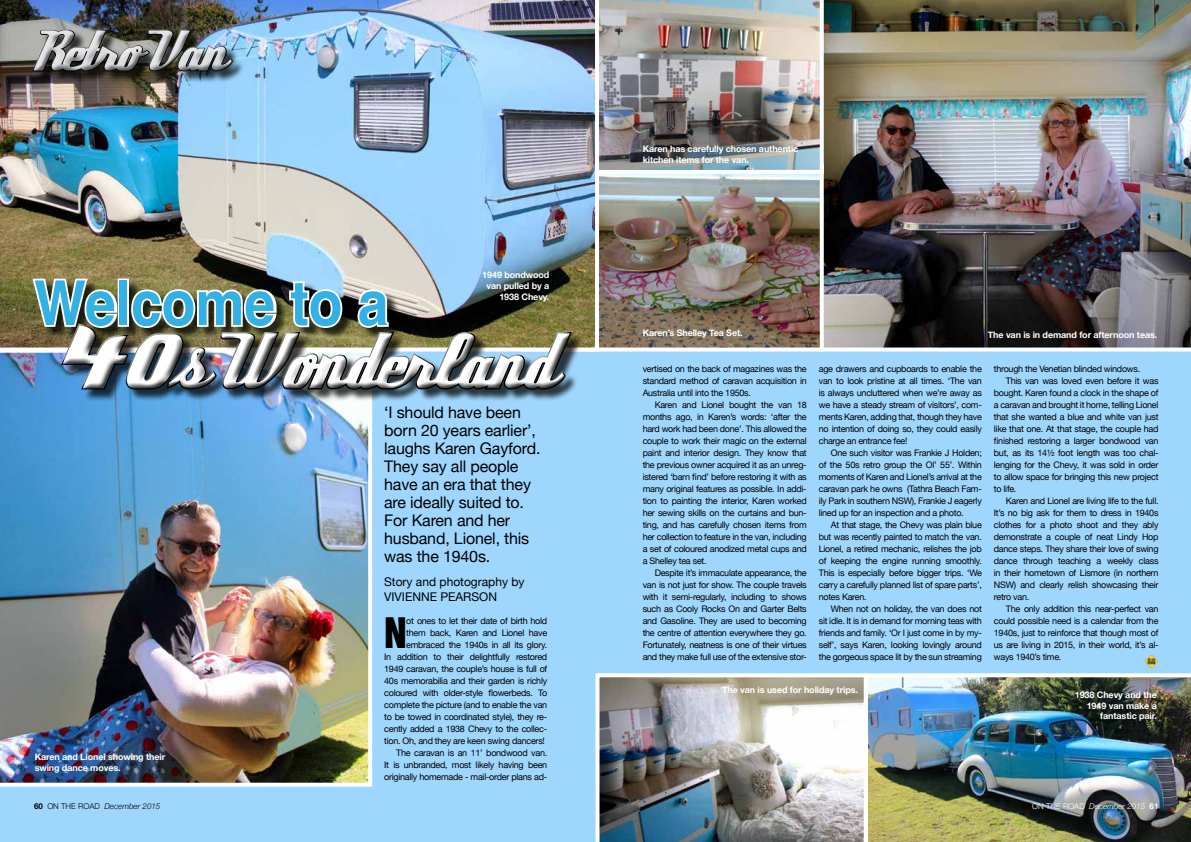
<style>
.page{position:relative;width:1191px;height:842px;background:#fff}
.page>*{position:absolute;margin:0;border:0;box-sizing:border-box;transform-origin:0 0}
.t1{font:84.4px "Deftone Stylus";color:#fff}
.t2{font:700 61.9px "Helvetica";color:#33b1e4;scale:.89 1}
.t3{font:61.5px "Deftone Stylus";letter-spacing:-.02em;color:#d9dbde}
.t4{font:900 condensed 41px "Helvetica";color:#000}
.t5{font:16px/18px "Helvetica Neue";letter-spacing:-.01em;color:#000}
.t6{font:12px/14.4px "Helvetica Neue";color:#000}
.t7{font:9px/12px "Helvetica Neue";letter-spacing:-.03em;color:#000;text-align:justify}
.t8{font:700 9px/10.8px "Helvetica Neue";letter-spacing:-.01em;color:#fff;text-align:right}
.t9{font:italic 300 8px "Helvetica Neue";color:#000}
.t10{font:italic 300 8px "Helvetica Neue";color:#fff}
.s1{font-weight:700;font-style:normal}
.s2{font-style:normal}
</style>
<div class="page">
<div style="left:0;top:349px;width:1191px;height:493px;background:#9fd6fd"></div>
<img style="left:867px;top:673px;width:324px;height:169px">
<img style="left:595px;top:673px;width:272px;height:169px">
<img style="left:823px;top:0;width:368px;height:351px">
<img style="left:599px;top:174px;width:219px;height:172px">
<div style="left:521px;top:163px;width:302px;height:188px;border:4px solid #fff"></div>
<img style="left:599px;top:0;width:224px;height:174px">
<img style="left:0;top:0;width:599px;height:351px">
<img style="left:0;top:349px;width:372px;height:438px">
<div style="left:34px;top:31px;width:211px;height:53px;background:#000;opacity:.75"></div>
<img style="left:32px;top:10px;width:201px;height:12px">
<div style="left:25px;top:22px;width:213px;height:55px;background:#fff;opacity:.55"></div>
<div style="left:26px;top:24px;width:214px;height:55px;background:#000;opacity:.55"></div>
<div style="left:63px;top:326px;width:521px;height:76px;background:#000;opacity:.75"></div>
<img style="left:30px;top:268px;width:542px;height:122px">
<div style="left:54px;top:317px;width:523px;height:78px;background:#fff;opacity:.75"></div>
<div style="left:55px;top:327px;width:524px;height:70px;background:#000;opacity:.75"></div>
<img style="left:1144px;top:654px;width:14px;height:14px">
<h3 class="t3" style="left:31px;top:21px;width:192px">Retro Van</h3>
<h2 class="t2" style="left:34px;top:253px;width:400px">Welcome to a</h2>
<p class="t8" style="left:482px;top:270px;width:69px">1949 bondwood van pulled by a<br>1938 Chevy.</p>
<h1 class="t1" style="left:169px;top:321px;width:382px">s Wonderland</h1>
<h3 class="t5" style="left:384px;top:404px;width:158px">‘I should have been born 20 years earlier’, laughs Karen Gayford.<br>They say all people have an era that they are ideally suited to.<br>For Karen and her husband, Lionel, this was the 1940s.</h3>
<p class="t8" style="left:35px;top:751px;width:132px;text-align:left">Karen and Lionel showing their swing dance moves.</p>
<h3 class="t6" style="left:384px;top:575px;width:142px">Story and photography by<br>Vivienne Pearson</h3>
<h3 class="t4" style="left:384px;top:607px;width:24px">N</h3>
<p class="t7" style="left:384px;top:615px;width:165px;text-align:right">ot ones to let their date of birth hold<br>them back, Karen and Lionel have embraced the 1940s in all its glory.<br>I n addition to their delightfully restored 1949 caravan, the couple’s house is full of 40s memorabilia and their garden is richly coloured with older-style flowerbeds. To complete the picture (and to enable the van to be towed in coordinated style), they re&shy;cently added a 1938 Chevy to the collec&shy;tion. Oh, and they are keen swing dancers!<br>The caravan is an 11’ bondwood van.<br>It is unbranded, most likely having been originally homemade - mail-order plans ad-</p>
<p class="t8" style="left:642px;top:144px;width:157px;text-align:left">Karen has carefully chosen authentic kitchen items for the van.</p>
<p class="t8" style="left:642px;top:327px;width:101px">Karen’s Shelley Tea Set.</p>
<p class="t8" style="left:988px;top:329px;width:171px">The van is in demand for afternoon teas.</p>
<p class="t7" style="left:818px;top:363px;width:165px">age drawers and cupboards to enable the van to look pristine at all times. ‘The van is always uncluttered when we’re away as we have a steady stream of visitors’, com&shy;ments Karen, adding that, though they have no intention of doing so, they could easily charge an entrance fee!</p>
<p class="t7" style="left:818px;top:447px;width:165px;text-indent:12px">One such visitor was Frankie J Holden; of the 50s retro group the Ol’ 55’. Within moments of Karen and Lionel’s arrival at the caravan park he owns (Tathra Beach Fam&shy;ily Park in southern NSW), Frankie J eagerly lined up for an inspection and a photo.</p>
<p class="t7" style="left:818px;top:519px;width:165px;text-indent:12px">At that stage, the Chevy was plain blue but was recently painted to match the van.<br>Lionel, a retired mechanic, relishes the job of keeping the engine running smoothly.<br>This is especially before bigger trips. ‘We carry a carefully planned list of spare parts’, notes Karen.</p>
<p class="t7" style="left:818px;top:603px;width:165px;text-indent:12px">When not on holiday, the van does not sit idle. It is in demand for morning teas with friends and family. ‘Or I just come in by my&shy;self’, says Karen, looking lovingly around the gorgeous space lit by the sun streaming</p>
<p class="t7" style="left:994px;top:363px;width:148px">through the Venetian blinded windows.</p>
<p class="t7" style="left:1006px;top:375px;width:154px">This van was loved even before it was</p>
<p class="t7" style="left:994px;top:387px;width:166px">bought. Karen found a clock in the shape of</p>
<p class="t7" style="left:994px;top:399px;width:166px">a caravan and brought it home, telling Lionel</p>
<p class="t7" style="left:994px;top:411px;width:166px">that she wanted a blue and white van just</p>
<p class="t7" style="left:994px;top:423px;width:166px">like that one. At that stage, the couple had</p>
<p class="t7" style="left:994px;top:435px;width:166px">finished restoring a larger bondwood van</p>
<p class="t7" style="left:994px;top:447px;width:166px">but, as its 14½ foot length was too chal-</p>
<p class="t7" style="left:994px;top:459px;width:166px">lenging for the Chevy, it was sold in order</p>
<p class="t7" style="left:994px;top:471px;width:166px">to allow space for bringing this new project</p>
<p class="t7" style="left:994px;top:483px;width:24px">to life.</p>
<p class="t7" style="left:1006px;top:495px;width:154px">Karen and Lionel are living life to the full.</p>
<p class="t7" style="left:994px;top:507px;width:166px">It’s no big ask for them to dress in 1940s</p>
<p class="t7" style="left:994px;top:519px;width:166px">clothes for a photo shoot and they ably</p>
<p class="t7" style="left:994px;top:531px;width:166px">demonstrate a couple of neat Lindy Hop</p>
<p class="t7" style="left:994px;top:543px;width:166px">dance steps. They share their love of swing</p>
<p class="t7" style="left:994px;top:555px;width:166px">dance through teaching a weekly class</p>
<p class="t7" style="left:994px;top:567px;width:166px">in their hometown of Lismore (in northern</p>
<p class="t7" style="left:994px;top:579px;width:166px">NSW) and clearly relish showcasing their</p>
<p class="t7" style="left:994px;top:591px;width:37px">retro van.</p>
<p class="t7" style="left:1006px;top:603px;width:154px">The only addition this near-perfect van</p>
<p class="t7" style="left:994px;top:615px;width:166px">could possible need is a calendar from the</p>
<p class="t7" style="left:994px;top:627px;width:166px">1940s, just to reinforce that though most of</p>
<p class="t7" style="left:994px;top:639px;width:166px">us are living in 2015, in their world, it’s al-</p>
<p class="t7" style="left:994px;top:651px;width:69px">ways 1940’s time.</p>
<p class="t7" style="left:642px;top:363px;width:166px">vertised on the back of magazines was the standard method of caravan acquisition in Australia until into the 1950s.</p>
<p class="t7" style="left:642px;top:399px;width:166px;text-indent:12px">Karen and Lionel bought the van 18 months ago, in Karen’s words: ‘after the hard work had been done’. This allowed the couple to work their magic on the external paint and interior design. They know that the previous owner acquired it as an unreg&shy;istered ‘barn find’ before restoring it with as many original features as possible. I n addi&shy;tion to painting the interior, Karen worked her sewing skills on the curtains and bun&shy;ting, and has carefully chosen items from her collection to feature in the van, including a set of coloured anodized metal cups and a Shelley tea set.</p>
<p class="t7" style="left:642px;top:567px;width:166px;text-indent:12px">Despite it’s immaculate appearance, the van is not just for show. The couple travels with it semi-regularly, including to shows such as Cooly Rocks On and Garter Belts and Gasoline. They are used to becoming the centre of attention everywhere they go.<br>Fortunately, neatness is one of their virtues and they make full use of the extensive stor-</p>
<p class="t8" style="left:722px;top:685px;width:137px">The van is used for holiday trips.</p>
<p class="t8" style="left:1074px;top:689px;width:84px">1938 Chevy and the<br>1949 van make a fantastic pair.</p>
<p class="t9" style="left:34px;top:800px;width:128px"><span class="s1">60</span> <span class="s2">ON THE ROAD</span> December 2015</p>
<p class="t10" style="left:1032px;top:800px;width:128px"><span class="s2">ON THE ROAD</span> December 2015 <span class="s1">61</span></p>
</div>
